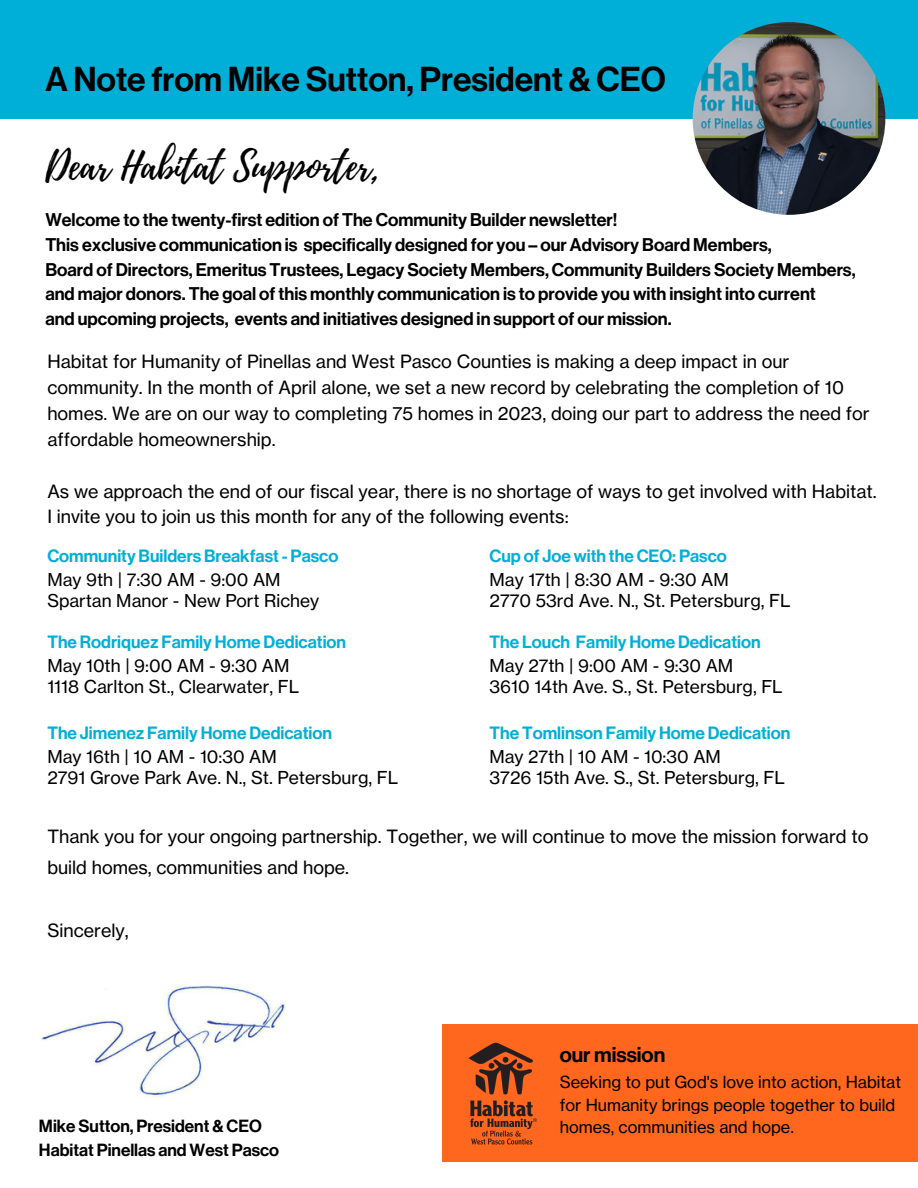
<style>
.page{position:relative;width:918px;height:1188px;background:#fff}
.page>*{position:absolute;margin:0;border:0;box-sizing:border-box;transform-origin:0 0}
.t1{font:38.4px "Playlist Script";color:#000}
.t2{font:33.9px "N Haas Grotesk DS Pro 65 Md";color:#000}
.t3{font:21.15px "N Haas Grotesk DS Pro 65 Md";color:#000}
.t4{font:18px/25.8px "N Haas Grotesk TX Pro 55 Rg";color:#000}
.t5{font:18px "N Haas Grotesk DS Pro 65 Md";color:#000}
.t6{font:17.55px "N Haas Grotesk TX Pro 55 Rg";color:#000}
.t7{font:17.4px "N Haas Grotesk DS Pro 65 Md";color:#00afd7}
.t8{font:17.4px "N Haas Grotesk TX Pro 55 Rg";color:#000}
.t9{font:17.25px "N Haas Grotesk DS Pro 65 Md";color:#000}
.t10{font:16.35px/22.8px "N Haas Grotesk TX Pro 55 Rg";color:#000}
</style>
<div class="page">
<div style="left:0;top:0;width:918px;height:118px;background:#00afd7"></div>
<img style="left:693px;top:22px;width:192px;height:193px;border-radius:50%">
<img style="left:40px;top:985px;width:245px;height:112px">
<div style="left:443px;top:1024px;width:475px;height:138px;background:#ff671f"></div>
<img style="left:468px;top:1042px;width:69px;height:103px">
<p class="t2" style="left:45px;top:59px;width:622px">A Note from Mike Sutton, President &amp; CEO</p>
<p class="t1" style="left:45px;top:139px;width:335px">Dear Habitat Supporter,</p>
<p class="t5" style="left:45px;top:209px;width:574px">Welcome to the twenty-first edition of The Community Builder newsletter!</p>
<p class="t5" style="left:45px;top:234px;width:728px">This exclusive communication is specifically designed for you – our Advisory Board Members,</p>
<p class="t5" style="left:45px;top:259px;width:812px">Board of Directors, Emeritus Trustees, Legacy Society Members, Community Builders Society Members,</p>
<p class="t5" style="left:45px;top:284px;width:772px">and major donors. The goal of this monthly communication is to provide you with insight into current</p>
<p class="t5" style="left:45px;top:308px;width:628px">and upcoming projects, events and initiatives designed in support of our mission.</p>
<p class="t4" style="left:47px;top:349px;width:824px">Habitat for Humanity of Pinellas and West Pasco Counties is making a deep impact in our community. In the month of April alone, we set a new record by celebrating the completion of 10 homes. We are on our way to completing 75 homes in 2023, doing our part to address the need for affordable homeownership.</p>
<p class="t4" style="left:47px;top:478px;width:831px">As we approach the end of our fiscal year, there is no shortage of ways to get involved with Habitat.</p>
<p class="t4" style="left:47px;top:504px;width:523px">I invite you to join us this month for any of the following events:</p>
<p class="t7" style="left:47px;top:546px;width:293px">Community Builders Breakfast - Pasco</p>
<p class="t8" style="left:47px;top:569px;width:235px">May 9th | 7:30 AM - 9:00 AM</p>
<p class="t8" style="left:47px;top:590px;width:273px">Spartan Manor - New Port Richey</p>
<p class="t7" style="left:47px;top:632px;width:300px">The Rodriquez Family Home Dedication</p>
<p class="t8" style="left:47px;top:655px;width:244px">May 10th | 9:00 AM - 9:30 AM</p>
<p class="t6" style="left:47px;top:676px;width:253px">1118 Carlton St., Clearwater, FL</p>
<p class="t7" style="left:47px;top:723px;width:286px">The Jimenez Family Home Dedication</p>
<p class="t8" style="left:47px;top:746px;width:231px">May 16th | 10 AM - 10:30 AM</p>
<p class="t6" style="left:47px;top:767px;width:352px">2791 Grove Park Ave. N., St. Petersburg, FL</p>
<p class="t7" style="left:490px;top:546px;width:239px">Cup of Joe with the CEO: Pasco</p>
<p class="t8" style="left:490px;top:569px;width:241px">May 17th | 8:30 AM - 9:30 AM</p>
<p class="t6" style="left:490px;top:590px;width:303px">2770 53rd Ave. N., St. Petersburg, FL</p>
<p class="t7" style="left:490px;top:632px;width:273px">The Louch Family Home Dedication</p>
<p class="t8" style="left:490px;top:655px;width:245px">May 27th | 9:00 AM - 9:30 AM</p>
<p class="t6" style="left:490px;top:676px;width:295px">3610 14th Ave. S., St. Petersburg, FL</p>
<p class="t7" style="left:490px;top:723px;width:302px">The Tomlinson Family Home Dedication</p>
<p class="t8" style="left:490px;top:746px;width:233px">May 27th | 10 AM - 10:30 AM</p>
<p class="t6" style="left:490px;top:767px;width:297px">3726 15th Ave. S., St. Petersburg, FL</p>
<p class="t4" style="left:47px;top:821px;width:823px;line-height:31.5px">Thank you for your ongoing partnership. Together, we will continue to move the mission forward to build homes, communities and hope.</p>
<p class="t4" style="left:47px;top:918px;width:83px">Sincerely,</p>
<p class="t9" style="left:39px;top:1116px;width:224px">Mike Sutton, President &amp; CEO</p>
<p class="t9" style="left:39px;top:1140px;width:242px">Habitat Pinellas and West Pasco</p>
<p class="t3" style="left:560px;top:1042px;width:107px">our mission</p>
<p class="t10" style="left:560px;top:1070px;width:343px">Seeking to put God's love into action, Habitat for Humanity brings people together to build homes, communities and hope.</p>
</div>
